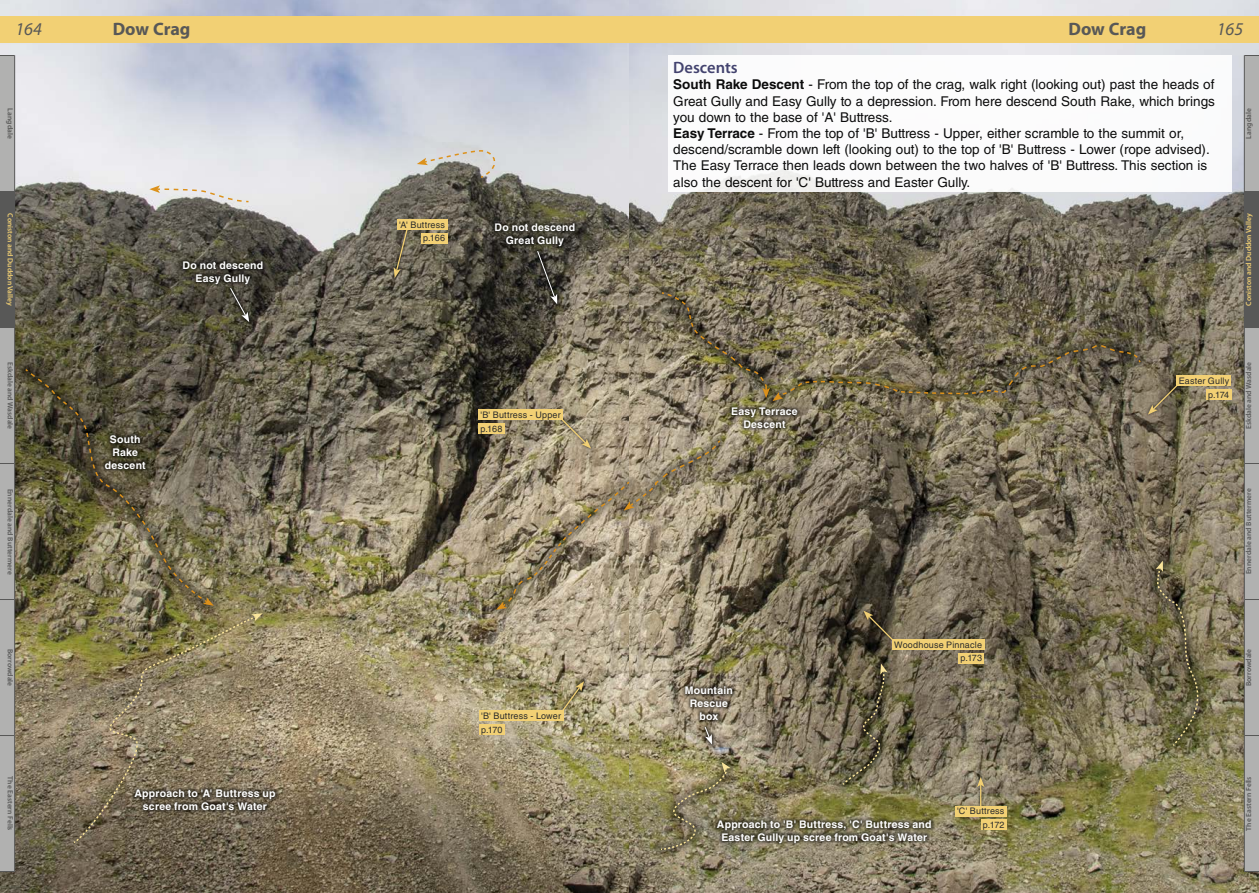
<style>
.page{position:relative;width:1259px;height:893px;background:#fff}
.page>*{position:absolute;margin:0;border:0;box-sizing:border-box;transform-origin:0 0}
.t1{font:700 18px "Myriad Pro";letter-spacing:-.005em;color:#585857}
.t2{font:italic 18px "Myriad Pro";color:#585857}
.t3{font:600 16.5px "Myriad Pro";color:#3b3b69}
.t4{font:13.5px/16.2px "Helvetica LT Std";color:#000}
.t5{font:700 10.5px/12.6px "Helvetica LT Std";letter-spacing:.02em;color:#fff;text-align:center}
.t6{font:9px/13.6px "Helvetica LT Std";letter-spacing:.02em;color:#2c2c2b;text-align:right}
.t7{font:600 7.5px "Myriad Pro";color:#585857}
.t8{font:600 7.5px "Myriad Pro";color:#f2d074}
.s1{font-weight:700}
</style>
<div class="page">
<img style="left:0;top:0;width:1259px;height:893px">
<svg style="left:0;top:55px;width:15px;height:817px;background:#a1a1a0"></svg>
<svg style="left:1244px;top:55px;width:15px;height:817px;background:#949493"></svg>
<div style="left:0;top:17px;width:629px;height:26px;background:#f2d074"></div>
<div style="left:629px;top:17px;width:630px;height:26px;background:#f2d074"></div>
<svg style="left:72px;top:613px;width:191px;height:231px;background:#877b5d"></svg>
<div style="left:651px;top:752px;width:89px;height:107px;background:#000;opacity:.4"></div>
<div style="left:1146px;top:551px;width:62px;height:204px;background:#000;opacity:.4"></div>
<div style="left:668px;top:55px;width:563px;height:137px;background:#fff"></div>
<div style="left:226px;top:284px;width:27px;height:42px;background:#000;opacity:.5"></div>
<svg style="left:229px;top:288px;width:20px;height:34px"></svg>
<div style="left:486px;top:472px;width:153px;height:147px;background:#000;opacity:.4"></div>
<div style="left:16px;top:360px;width:207px;height:255px;background:#000;opacity:.4"></div>
<svg style="left:24px;top:367px;width:190px;height:239px;background:#665f46"></svg>
<div style="left:101px;top:432px;width:48px;height:40px;background:#000;opacity:.5"></div>
<div style="left:131px;top:786px;width:148px;height:28px;background:#000;opacity:.5"></div>
<div style="left:180px;top:258px;width:86px;height:30px;background:#000;opacity:.5"></div>
<div style="left:491px;top:220px;width:88px;height:30px;background:#000;opacity:.5"></div>
<svg style="left:417px;top:149px;width:83px;height:30px;background:#b2afa7"></svg>
<svg style="left:149px;top:185px;width:101px;height:18px;background:#d8d3ce"></svg>
<div style="left:478px;top:409px;width:85px;height:11px;background:#f2d074"></div>
<div style="left:478px;top:423px;width:26px;height:11px;background:#f2d074"></div>
<div style="left:390px;top:221px;width:22px;height:60px;background:#000;opacity:.35"></div>
<svg style="left:393px;top:223px;width:17px;height:55px"></svg>
<div style="left:397px;top:219px;width:50px;height:11px;background:#f2d074"></div>
<div style="left:421px;top:233px;width:26px;height:11px;background:#f2d074"></div>
<div style="left:479px;top:710px;width:84px;height:11px;background:#f2d074"></div>
<div style="left:479px;top:724px;width:26px;height:11px;background:#f2d074"></div>
<div style="left:1176px;top:375px;width:55px;height:11px;background:#f2d074"></div>
<div style="left:1206px;top:389px;width:25px;height:11px;background:#f2d074"></div>
<svg style="left:496px;top:250px;width:703px;height:601px;background:#7f755c"></svg>
<div style="left:892px;top:639px;width:92px;height:11px;background:#f2d074"></div>
<div style="left:958px;top:653px;width:26px;height:10px;background:#f2d074"></div>
<div style="left:681px;top:683px;width:55px;height:40px;background:#000;opacity:.5"></div>
<h1 class="t2" style="left:15px;top:20px;width:28px">164</h1>
<h1 class="t1" style="left:113px;top:17px;width:79px">Dow Crag</h1>
<h1 class="t1" style="left:1068px;top:17px;width:79px">Dow Crag</h1>
<h1 class="t2" style="left:1216px;top:20px;width:28px">165</h1>
<p class="t7" style="left:15px;top:108px;width:32px;rotate:90deg">Langdale</p>
<p class="t8" style="left:15px;top:213px;width:94px;rotate:90deg">Coniston and Duddon Valley</p>
<p class="t7" style="left:15px;top:362px;width:69px;rotate:90deg">Eskdale and Wasdale</p>
<p class="t7" style="left:15px;top:489px;width:87px;rotate:90deg">Ennerdale and Buttermere</p>
<p class="t7" style="left:15px;top:649px;width:39px;rotate:90deg">Borrowdale</p>
<p class="t5" style="left:183px;top:259px;width:82px">Do not descend<br>Easy Gully</p>
<p class="t5" style="left:105px;top:433px;width:42px">South<br>Rake descent</p>
<p class="t6" style="left:399px;top:218px;width:47px">'A' Buttress p.166</p>
<p class="t5" style="left:494px;top:221px;width:82px">Do not descend<br>Great Gully</p>
<p class="t6" style="left:480px;top:408px;width:82px;text-align:left">'B' Buttress - Upper p.168</p>
<p class="t6" style="left:481px;top:709px;width:81px;text-align:left">'B' Buttress - Lower p.170</p>
<p class="t3" style="left:673px;top:57px;width:66px">Descents</p>
<p class="t4" style="left:673px;top:77px;width:543px"><span class="s1">South Rake Descent</span> - From the top of the crag, walk right (looking out) past the heads of Great Gully and Easy Gully to a depression. From here descend South Rake, which brings you down to the base of 'A' Buttress.<br><span class="s1">Easy Terrace</span> - From the top of 'B' Buttress - Upper, either scramble to the summit or, descend/scramble down left (looking out) to the top of 'B' Buttress - Lower (rope advised).<br>The Easy Terrace then leads down between the two halves of 'B' Buttress. This section is also the descent for 'C' Buttress and Easter Gully.</p>
<p class="t7" style="left:1244px;top:139px;width:32px;rotate:-90deg">Langdale</p>
<p class="t8" style="left:1244px;top:306px;width:94px;rotate:-90deg">Coniston and Duddon Valley</p>
<p class="t5" style="left:731px;top:405px;width:68px">Easy Terrace<br>Descent</p>
<p class="t6" style="left:1178px;top:374px;width:52px">Easter Gully p.174</p>
<p class="t7" style="left:1244px;top:429px;width:69px;rotate:-90deg">Eskdale and Wasdale</p>
<p class="t7" style="left:1244px;top:574px;width:87px;rotate:-90deg">Ennerdale and Buttermere</p>
<p class="t5" style="left:685px;top:684px;width:49px">Mountain<br>Rescue box</p>
<p class="t6" style="left:894px;top:638px;width:89px">Woodhouse Pinnacle p.173</p>
<p class="t7" style="left:1244px;top:686px;width:39px;rotate:-90deg">Borrowdale</p>
<p class="t7" style="left:15px;top:776px;width:56px;rotate:90deg">The Eastern Fells</p>
<p class="t7" style="left:1244px;top:830px;width:56px;rotate:-90deg">The Eastern Fells</p>
<p class="t5" style="left:134px;top:787px;width:143px">Approach to 'A' Buttress up scree from Goat's Water</p>
<p class="t6" style="left:957px;top:804px;width:49px">'C' Buttress p.172</p>
<p class="t5" style="left:717px;top:818px;width:216px">Approach to 'B' Buttress, 'C' Buttress and<br>Easter Gully up scree from Goat's Water</p>
</div>
